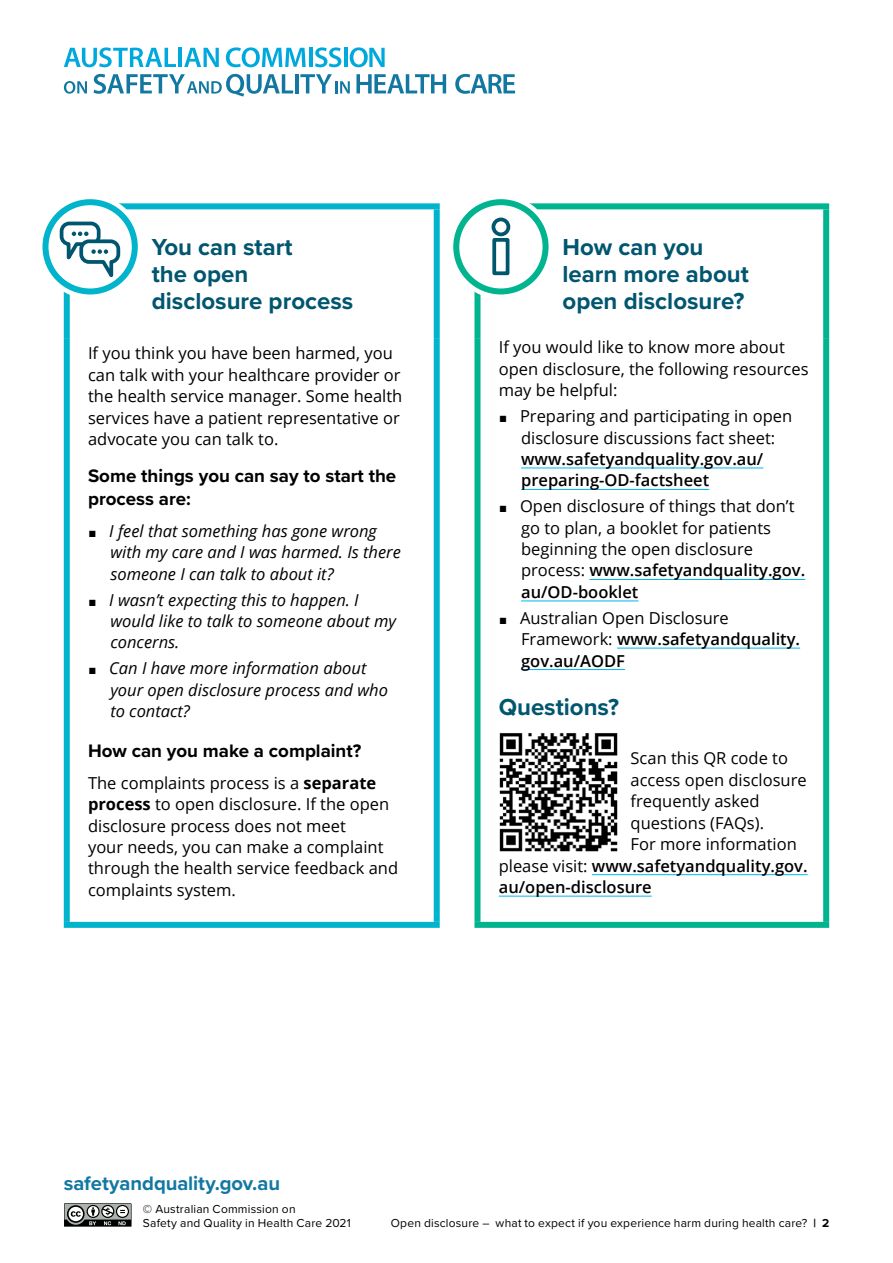
<style>
.page{position:relative;width:893px;height:1263px;background:#fff}
.page>*{position:absolute;margin:0;border:0;box-sizing:border-box;transform-origin:0 0}
.OD_Heading_2__with_i{font:700 24px/27px "Proxima Nova";color:#00556f}
.OD_Heading_2{font:700 24px "Proxima Nova";color:#00556f}
.t1{font:700 20.25px "Proxima Nova";letter-spacing:-.005em;color:#1278a2}
.OD_Heading_3__mod{font:700 18.75px/22.5px "Proxima Nova";color:#000}
.Normal__larger{font:16.5px/21.5px "Open Sans";color:#000}
.Bullet{font:16.5px/21.5px "Open Sans";color:#000}
.Bullet-2{font:italic 16.5px/21.5px "Open Sans";color:#000}
.Normal_Before_Bullet{font:16.5px/21.5px "Open Sans";color:#000}
.Normal__larger-2{font:600 16.5px/21.5px "Open Sans";color:#000}
.Bullet_Last{font:italic 16.5px/21.5px "Open Sans";color:#000}
.Bullet_Last-2{font:16.5px/21.5px "Open Sans";color:#000}
.t2{font:12px/13.5px "Proxima Nova";letter-spacing:.015em;color:#000}
.s1{font-weight:700}
.s2{font-weight:600}
.s3{font-weight:400}
</style>
<div class="page">
<svg style="left:64px;top:1203px;width:68px;height:24px;background:#747775"></svg>
<svg style="left:64px;top:47px;width:112px;height:20px"></svg>
<hr style="left:178px;top:48px;width:4px;height:19px;background:#00a9dd">
<svg style="left:184px;top:48px;width:35px;height:19px"></svg>
<svg style="left:226px;top:47px;width:80px;height:20px"></svg>
<hr style="left:309px;top:48px;width:3px;height:19px;background:#00a9dd">
<svg style="left:315px;top:47px;width:26px;height:20px"></svg>
<hr style="left:344px;top:48px;width:3px;height:19px;background:#00a9dd">
<svg style="left:350px;top:47px;width:35px;height:20px"></svg>
<svg style="left:64px;top:81px;width:23px;height:13px"></svg>
<svg style="left:93px;top:74px;width:200px;height:23px"></svg>
<hr style="left:295px;top:74px;width:4px;height:19px;background:#1278a2">
<svg style="left:300px;top:74px;width:50px;height:19px"></svg>
<svg style="left:356px;top:74px;width:90px;height:19px"></svg>
<svg style="left:455px;top:74px;width:60px;height:20px"></svg>
<svg style="left:70px;top:209px;width:364px;height:713px"></svg>
<div style="left:64px;top:203px;width:376px;height:6px;background:#00b4cc"></div>
<div style="left:64px;top:209px;width:6px;height:130px;background:#00b4cc"></div>
<div style="left:434px;top:209px;width:6px;height:130px;background:#00b4cc"></div>
<div style="left:64px;top:339px;width:6px;height:583px;background:#00b4cc"></div>
<div style="left:434px;top:339px;width:6px;height:583px;background:#00b4cc"></div>
<div style="left:64px;top:922px;width:376px;height:6px;background:#00b4cc"></div>
<svg style="left:480px;top:209px;width:343px;height:713px"></svg>
<div style="left:474px;top:203px;width:355px;height:6px;background:#00b48f"></div>
<div style="left:474px;top:209px;width:6px;height:130px;background:#00b48f"></div>
<div style="left:823px;top:209px;width:6px;height:130px;background:#00b48f"></div>
<div style="left:474px;top:339px;width:6px;height:583px;background:#00b48f"></div>
<div style="left:823px;top:339px;width:6px;height:583px;background:#00b48f"></div>
<div style="left:474px;top:922px;width:355px;height:6px;background:#00b48f"></div>
<hr style="left:521px;top:468px;width:242px;height:1px;background:#00b6f1">
<hr style="left:521px;top:489px;width:188px;height:1px;background:#00b6f1">
<hr style="left:589px;top:579px;width:216px;height:1px;background:#00b6f1">
<hr style="left:521px;top:600px;width:117px;height:1px;background:#00b6f1">
<hr style="left:617px;top:648px;width:183px;height:1px;background:#00b6f1">
<hr style="left:521px;top:669px;width:104px;height:1px;background:#00b6f1">
<hr style="left:592px;top:874px;width:216px;height:1px;background:#00b6f1">
<hr style="left:499px;top:896px;width:153px;height:1px;background:#00b6f1">
<img style="left:499px;top:732px;width:119px;height:119px">
<div style="left:456px;top:202px;width:90px;height:89px;background:#fff;border-radius:50%"></div>
<div style="left:449px;top:195px;width:104px;height:104px;border:15px solid #fff;border-radius:50%"></div>
<div style="left:453px;top:199px;width:96px;height:95px;border:6px solid #00b48f;border-radius:50%"></div>
<svg style="left:491px;top:217px;width:20px;height:59px"></svg>
<svg style="left:45px;top:202px;width:90px;height:89px"></svg>
<div style="left:38px;top:195px;width:104px;height:104px;border:15px solid #fff;border-radius:50%"></div>
<div style="left:42px;top:199px;width:96px;height:95px;border:6px solid #00b4cc;border-radius:50%"></div>
<div style="left:62px;top:223px;width:37px;height:21px;background:#fff;border-radius:8px"></div>
<div style="left:60px;top:222px;width:41px;height:24px;border:4px solid #00556f;border-radius:8px"></div>
<svg style="left:72px;top:232px;width:17px;height:4px"></svg>
<div style="left:81px;top:241px;width:37px;height:21px;background:#fff;border-radius:8px"></div>
<div style="left:79px;top:239px;width:41px;height:25px;border:4px solid #00556f;border-radius:8px"></div>
<svg style="left:91px;top:249px;width:17px;height:5px"></svg>
<h2 class="OD_Heading_2__with_i" style="left:152px;top:233px;width:203px">You can start<br>the open disclosure process</h2>
<p class="Normal__larger" style="left:88px;top:342px;width:316px">If you think you have been harmed, you can talk with your healthcare provider or the health service manager. Some health services have a patient representative or advocate you can talk to.</p>
<h3 class="OD_Heading_3__mod" style="left:88px;top:464px;width:310px">Some things you can say to start the process are:</h3>
<p class="Bullet-2" style="left:110px;top:520px;width:292px;text-indent:-21px">■ I feel that something has gone wrong with my care and I was harmed. Is there someone I can talk to about it?</p>
<p class="Bullet-2" style="left:110px;top:588px;width:287px;text-indent:-21px">■ I wasn’t expecting this to happen. I would like to talk to someone about my concerns.</p>
<p class="Bullet_Last" style="left:110px;top:657px;width:279px;text-indent:-21px">■ Can I have more information about your open disclosure process and who to contact?</p>
<h3 class="OD_Heading_3__mod" style="left:88px;top:739px;width:275px">How can you make a complaint?</h3>
<p class="Normal__larger" style="left:88px;top:771px;width:312px">The complaints process is a <span class="s1">separate process</span> to open disclosure. If the open disclosure process does not meet<br>your needs, you can make a complaint through the health service feedback and complaints system.</p>
<h2 class="OD_Heading_2__with_i" style="left:563px;top:233px;width:188px">How can you learn more about open disclosure?</h2>
<p class="Normal_Before_Bullet" style="left:499px;top:336px;width:311px">If you would like to know more about open disclosure, the following resources may be helpful:</p>
<p class="Bullet" style="left:521px;top:405px;width:273px;text-indent:-21px">■ Preparing and participating in open disclosure discussions fact sheet: <span class="s2">www.safetyandquality.gov.au/ preparing-OD-factsheet</span></p>
<p class="Bullet" style="left:521px;top:495px;width:286px;text-indent:-21px">■ Open disclosure of things that don’t go to plan, a booklet for patients beginning the open disclosure process: <span class="s2">www.safetyandquality.gov. au/OD-booklet</span></p>
<p class="Bullet_Last-2" style="left:521px;top:606px;width:281px;text-indent:-21px">■ Australian Open Disclosure<br>Framework: <span class="s2">www.safetyandquality. gov.au/AODF</span></p>
<h2 class="OD_Heading_2" style="left:499px;top:689px;width:122px">Questions?</h2>
<p class="Normal__larger" style="left:631px;top:747px;width:178px">Scan this QR code to access open disclosure frequently asked questions (FAQs).</p>
<p class="Normal__larger-2" style="left:499px;top:833px;width:310px;text-indent:132px"><span class="s3">For more information please visit:</span> www.safetyandquality.gov. au/open-disclosure</p>
<p class="t1" style="left:64px;top:1168px;width:218px">safetyandquality.gov.au</p>
<p class="t2" style="left:143px;top:1202px;width:210px">© Australian Commission on<br>Safety and Quality in Health Care 2021</p>
<p class="t2" style="left:391px;top:1215px;width:440px">Open disclosure – what to expect if you experience harm during health care? <span class="s1">| 2</span></p>
</div>
